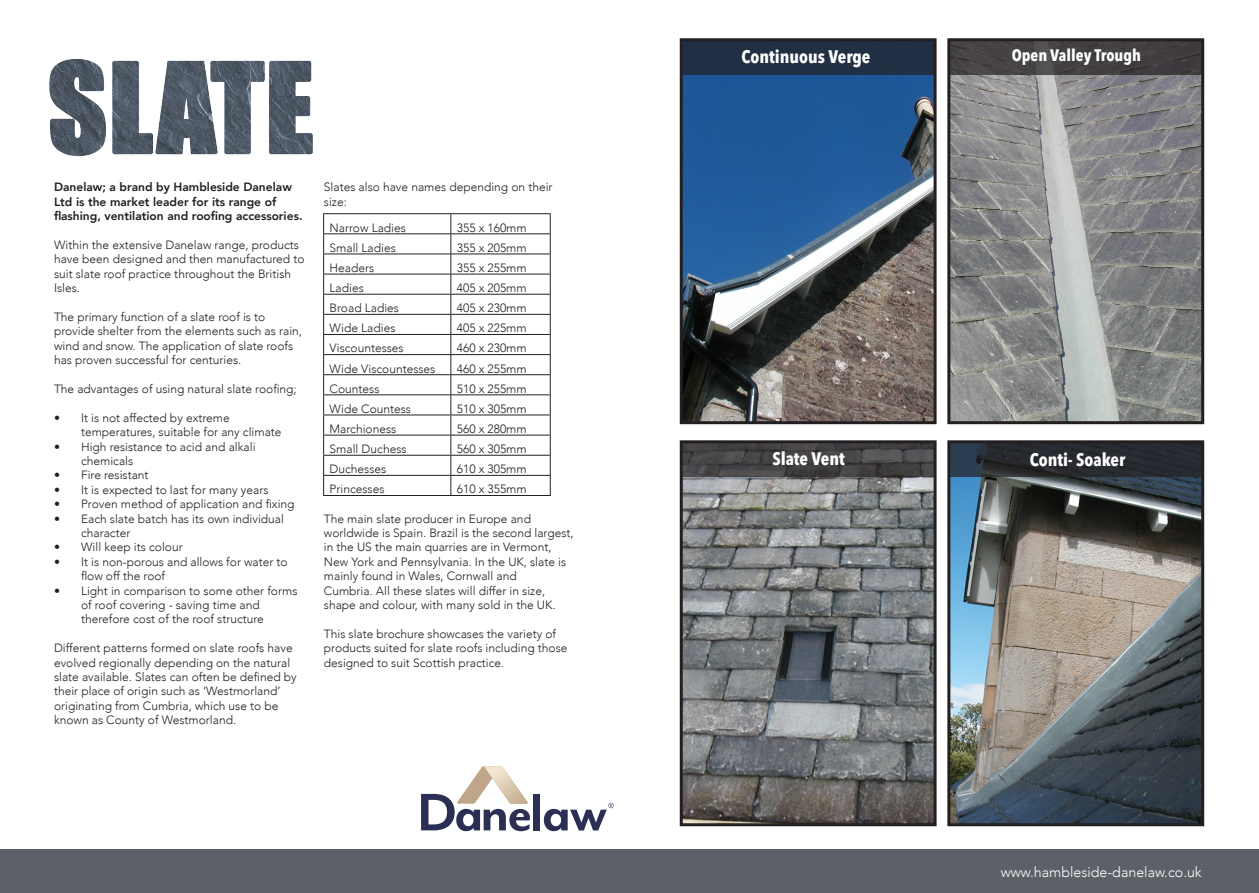
<style>
.page{position:relative;width:1259px;height:893px;background:#fff}
.page>*{position:absolute;margin:0;border:0;box-sizing:border-box;transform-origin:0 0}
.t1{font:700 condensed 18px "Avenir Next LT Pro";color:#fff}
.t2{font:700 condensed 16.5px "Avenir Next LT Pro";color:#fff}
.t3{font:300 14.25px "Avenir";color:#fff}
.t4{font:300 12px/14.4px "Avenir";color:#231f20}
.t5{font:800 12px/14.4px "Avenir";color:#231f20}
</style>
<div class="page">
<svg style="left:421px;top:766px;width:109px;height:65px"></svg>
<div style="left:533px;top:794px;width:7px;height:36px;background:#2a2f53"></div>
<svg style="left:544px;top:803px;width:70px;height:28px"></svg>
<img style="left:684px;top:74px;width:248px;height:346px">
<div style="left:680px;top:38px;width:256px;height:386px;border:3px solid #231f20"></div>
<img style="left:684px;top:477px;width:248px;height:345px">
<div style="left:680px;top:440px;width:256px;height:386px;border:3px solid #231f20"></div>
<img style="left:951px;top:74px;width:249px;height:346px">
<div style="left:947px;top:38px;width:257px;height:386px;border:3px solid #231f20"></div>
<img style="left:951px;top:477px;width:249px;height:345px">
<div style="left:947px;top:440px;width:257px;height:386px;border:3px solid #231f20"></div>
<svg style="left:949px;top:442px;width:252px;height:35px;background:#272b31"></svg>
<div style="left:683px;top:40px;width:252px;height:34px;background:#212f43"></div>
<svg style="left:950px;top:41px;width:252px;height:33px;background:#434042"></svg>
<div style="left:0;top:849px;width:1259px;height:44px;background:#5d6067"></div>
<hr style="left:323px;top:213px;width:128px;height:1px;background:#231f20">
<hr style="left:451px;top:213px;width:99px;height:1px;background:#231f20">
<hr style="left:323px;top:233px;width:128px;height:1px;background:#231f20">
<hr style="left:451px;top:233px;width:99px;height:1px;background:#231f20">
<hr style="left:323px;top:254px;width:128px;height:1px;background:#231f20">
<hr style="left:451px;top:254px;width:99px;height:1px;background:#231f20">
<hr style="left:323px;top:274px;width:128px;height:1px;background:#231f20">
<hr style="left:451px;top:274px;width:99px;height:1px;background:#231f20">
<hr style="left:323px;top:294px;width:128px;height:1px;background:#231f20">
<hr style="left:451px;top:294px;width:99px;height:1px;background:#231f20">
<hr style="left:323px;top:314px;width:128px;height:1px;background:#231f20">
<hr style="left:451px;top:314px;width:99px;height:1px;background:#231f20">
<hr style="left:323px;top:334px;width:128px;height:1px;background:#231f20">
<hr style="left:451px;top:334px;width:99px;height:1px;background:#231f20">
<hr style="left:323px;top:354px;width:128px;height:1px;background:#231f20">
<hr style="left:451px;top:354px;width:99px;height:1px;background:#231f20">
<hr style="left:323px;top:374px;width:128px;height:1px;background:#231f20">
<hr style="left:451px;top:374px;width:99px;height:1px;background:#231f20">
<hr style="left:323px;top:394px;width:128px;height:1px;background:#231f20">
<hr style="left:451px;top:394px;width:99px;height:1px;background:#231f20">
<hr style="left:323px;top:415px;width:128px;height:1px;background:#231f20">
<hr style="left:451px;top:415px;width:99px;height:1px;background:#231f20">
<hr style="left:323px;top:435px;width:128px;height:1px;background:#231f20">
<hr style="left:451px;top:435px;width:99px;height:1px;background:#231f20">
<hr style="left:323px;top:455px;width:128px;height:1px;background:#231f20">
<hr style="left:451px;top:455px;width:99px;height:1px;background:#231f20">
<hr style="left:323px;top:475px;width:128px;height:1px;background:#231f20">
<svg style="left:323px;top:214px;width:1px;height:281px"></svg>
<hr style="left:451px;top:475px;width:99px;height:1px;background:#231f20">
<svg style="left:450px;top:214px;width:1px;height:281px"></svg>
<svg style="left:550px;top:214px;width:1px;height:281px"></svg>
<hr style="left:323px;top:495px;width:128px;height:1px;background:#231f20">
<hr style="left:451px;top:495px;width:99px;height:1px;background:#231f20">
<svg style="left:681px;top:443px;width:252px;height:34px;background:#444243"></svg>
<img style="left:49px;top:58px;width:264px;height:99px">
<p class="t5" style="left:54px;top:180px;width:250px">Danelaw; a brand by Hambleside Danelaw<br>Ltd is the market leader for its range of flashing, ventilation and roofing accessories.</p>
<p class="t4" style="left:54px;top:238px;width:252px">Within the extensive Danelaw range, products have been designed and then manufactured to suit slate roof practice throughout the British Isles.</p>
<p class="t4" style="left:54px;top:310px;width:249px">The primary function of a slate roof is to provide shelter from the elements such as rain, wind and snow. The application of slate roofs has proven successful for centuries.</p>
<p class="t4" style="left:54px;top:382px;width:244px">The advantages of using natural slate roofing;</p>
<p class="t4" style="left:81px;top:410px;width:202px;text-indent:-27px">• It is not affected by extreme temperatures, suitable for any climate</p>
<p class="t4" style="left:81px;top:439px;width:176px;text-indent:-27px">• High resistance to acid and alkali chemicals</p>
<p class="t4" style="left:54px;top:468px;width:96px">• Fire resistant</p>
<p class="t4" style="left:54px;top:482px;width:216px">• It is expected to last for many years</p>
<p class="t4" style="left:54px;top:497px;width:242px">• Proven method of application and fixing</p>
<p class="t4" style="left:81px;top:511px;width:204px;text-indent:-27px">• Each slate batch has its own individual character</p>
<p class="t4" style="left:54px;top:540px;width:130px">• Will keep its colour</p>
<p class="t4" style="left:81px;top:554px;width:208px;text-indent:-27px">• It is non-porous and allows for water to flow off the roof</p>
<p class="t4" style="left:81px;top:583px;width:218px;text-indent:-27px">• Light in comparison to some other forms of roof covering - saving time and therefore cost of the roof structure</p>
<p class="t4" style="left:54px;top:641px;width:244px">Different patterns formed on slate roofs have evolved regionally depending on the natural slate available. Slates can often be defined by their place of origin such as ‘Westmorland’ originating from Cumbria, which use to be known as County of Westmorland.</p>
<p class="t4" style="left:324px;top:180px;width:230px">Slates also have names depending on their size:</p>
<p class="t4" style="left:330px;top:220px;width:78px">Narrow Ladies</p>
<p class="t4" style="left:457px;top:220px;width:71px">355 x 160mm</p>
<p class="t4" style="left:330px;top:240px;width:68px">Small Ladies</p>
<p class="t4" style="left:457px;top:240px;width:71px">355 x 205mm</p>
<p class="t4" style="left:330px;top:261px;width:46px">Headers</p>
<p class="t4" style="left:457px;top:261px;width:71px">355 x 255mm</p>
<p class="t4" style="left:330px;top:281px;width:36px">Ladies</p>
<p class="t4" style="left:457px;top:281px;width:71px">405 x 205mm</p>
<p class="t4" style="left:330px;top:301px;width:71px">Broad Ladies</p>
<p class="t4" style="left:457px;top:301px;width:71px">405 x 230mm</p>
<p class="t4" style="left:330px;top:321px;width:67px">Wide Ladies</p>
<p class="t4" style="left:457px;top:321px;width:71px">405 x 225mm</p>
<p class="t4" style="left:330px;top:341px;width:76px">Viscountesses</p>
<p class="t4" style="left:457px;top:341px;width:71px">460 x 230mm</p>
<p class="t4" style="left:330px;top:361px;width:107px">Wide Viscountesses</p>
<p class="t4" style="left:457px;top:361px;width:71px">460 x 255mm</p>
<p class="t4" style="left:330px;top:381px;width:51px">Countess</p>
<p class="t4" style="left:457px;top:381px;width:71px">510 x 255mm</p>
<p class="t4" style="left:330px;top:401px;width:83px">Wide Countess</p>
<p class="t4" style="left:457px;top:401px;width:71px">510 x 305mm</p>
<p class="t4" style="left:330px;top:422px;width:68px">Marchioness</p>
<p class="t4" style="left:457px;top:422px;width:71px">560 x 280mm</p>
<p class="t4" style="left:330px;top:442px;width:78px">Small Duchess</p>
<p class="t4" style="left:457px;top:442px;width:71px">560 x 305mm</p>
<p class="t4" style="left:330px;top:462px;width:58px">Duchesses</p>
<p class="t4" style="left:457px;top:462px;width:71px">610 x 305mm</p>
<p class="t4" style="left:330px;top:482px;width:56px">Princesses</p>
<p class="t4" style="left:457px;top:482px;width:71px">610 x 355mm</p>
<p class="t4" style="left:324px;top:511px;width:251px">The main slate producer in Europe and worldwide is Spain. Brazil is the second largest, in the US the main quarries are in Vermont, New York and Pennsylvania. In the UK, slate is mainly found in Wales, Cornwall and<br>Cumbria. All these slates will differ in size, shape and colour, with many sold in the UK.</p>
<p class="t4" style="left:324px;top:626px;width:245px">This slate brochure showcases the variety of products suited for slate roofs including those designed to suit Scottish practice.</p>
<h1 class="t1" style="left:741px;top:45px;width:130px">Continuous Verge</h1>
<h2 class="t2" style="left:1011px;top:45px;width:131px">Open Valley Trough</h2>
<h1 class="t1" style="left:772px;top:448px;width:74px">Slate Vent</h1>
<h1 class="t1" style="left:1029px;top:449px;width:97px">Conti- Soaker</h1>
<p class="t3" style="left:1001px;top:863px;width:202px">www.hambleside-danelaw.co.uk</p>
</div>
